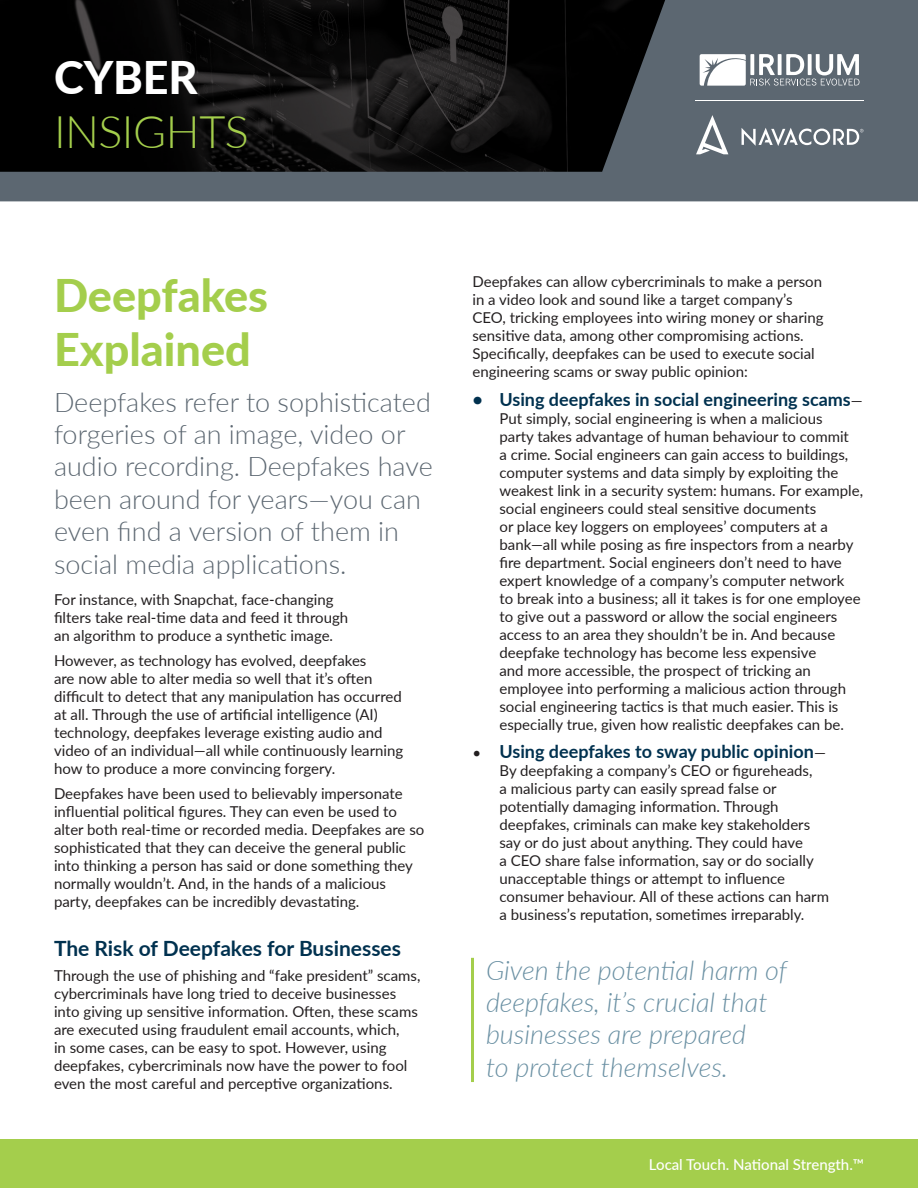
<style>
.page{position:relative;width:918px;height:1188px;background:#fff}
.page>*{position:absolute;margin:0;border:0;box-sizing:border-box;transform-origin:0 0}
.t1{font:800 45px/54px "Lato";color:#a4ce4c}
.t2{font:300 45px "Lato";letter-spacing:-.015em;color:#a4ce4c}
.t3{font:800 45px "Lato";letter-spacing:-.005em;color:#fff}
.t4{font:300 27px/32.4px "Lato";color:#5c6771}
.Pull_Quote{font:italic 300 27px/32.4px "Lato";color:#6a90a3}
.t5{font:700 21px "Lato";color:#00314f}
.Bullet_points_-_regu{font:700 18px "Lato";color:#00314f}
.Bullet_points_-_regu-2{font:15px/18px "Lato";color:#231f20}
.t6{font:500 15px "Lato";color:#fff}
.s1{font-weight:400;font-size:15px;color:#231f20}
</style>
<div class="page">
<div style="left:0;top:1139px;width:918px;height:49px;background:#a4ce4c"></div>
<hr style="left:471px;top:958px;width:3px;height:124px;background:#a4ce4c">
<svg style="left:0;top:0;width:918px;height:201px;background:#2a2e32"></svg>
<svg style="left:696px;top:115px;width:32px;height:39px"></svg>
<svg style="left:742px;top:128px;width:121px;height:18px"></svg>
<svg style="left:700px;top:54px;width:159px;height:32px"></svg>
<hr style="left:696px;top:100px;width:168px;height:1px;background:#fff">
<p class="t3" style="left:54px;top:45px;width:145px">CYBER</p>
<p class="t2" style="left:54px;top:101px;width:196px">INSIGHTS</p>
<p class="t1" style="left:54px;top:266px;width:216px">Deepfakes<br>Explained</p>
<p class="t4" style="left:54px;top:385px;width:380px">Deepfakes refer to sophisticated forgeries of an image, video or audio recording. Deepfakes have been around for years—you can even find a version of them in social media applications.</p>
<p class="Bullet_points_-_regu-2" style="left:54px;top:590px;width:296px">For instance, with Snapchat, face-changing filters take real-time data and feed it through an algorithm to produce a synthetic image.</p>
<p class="Bullet_points_-_regu-2" style="left:54px;top:651px;width:351px">However, as technology has evolved, deepfakes<br>are now able to alter media so well that it’s often difficult to detect that any manipulation has occurred at all. Through the use of artificial intelligence (AI) technology, deepfakes leverage existing audio and video of an individual—all while continuously learning how to produce a more convincing forgery.</p>
<p class="Bullet_points_-_regu-2" style="left:54px;top:783px;width:372px">Deepfakes have been used to believably impersonate influential political figures. They can even be used to alter both real-time or recorded media. Deepfakes are so sophisticated that they can deceive the general public into thinking a person has said or done something they normally wouldn’t. And, in the hands of a malicious party, deepfakes can be incredibly devastating.</p>
<p class="t5" style="left:54px;top:933px;width:348px">The Risk of Deepfakes for Businesses</p>
<p class="Bullet_points_-_regu-2" style="left:54px;top:966px;width:368px">Through the use of phishing and “fake president” scams, cybercriminals have long tried to deceive businesses into giving up sensitive information. Often, these scams are executed using fraudulent email accounts, which,<br>in some cases, can be easy to spot. However, using deepfakes, cybercriminals now have the power to fool even the most careful and perceptive organizations.</p>
<p class="Bullet_points_-_regu-2" style="left:472px;top:272px;width:353px">Deepfakes can allow cybercriminals to make a person in a video look and sound like a target company’s CEO, tricking employees into wiring money or sharing sensitive data, among other compromising actions.<br>Specifically, deepfakes can be used to execute social engineering scams or sway public opinion:</p>
<p class="Bullet_points_-_regu" style="left:472px;top:386px;width:392px">• Using deepfakes in social engineering scams<span class="s1">—</span></p>
<p class="Bullet_points_-_regu-2" style="left:500px;top:409px;width:365px">Put simply, social engineering is when a malicious<br>party takes advantage of human behaviour to commit<br>a crime. Social engineers can gain access to buildings, computer systems and data simply by exploiting the weakest link in a security system: humans. For example, social engineers could steal sensitive documents<br>or place key loggers on employees’ computers at a bank—all while posing as fire inspectors from a nearby fire department. Social engineers don’t need to have expert knowledge of a company’s computer network<br>to break into a business; all it takes is for one employee to give out a password or allow the social engineers access to an area they shouldn’t be in. And because deepfake technology has become less expensive<br>and more accessible, the prospect of tricking an employee into performing a malicious action through social engineering tactics is that much easier. This is especially true, given how realistic deepfakes can be.</p>
<p class="Bullet_points_-_regu" style="left:472px;top:738px;width:355px"><span class="s1">•</span> Using deepfakes to sway public opinion<span class="s1">—</span></p>
<p class="Bullet_points_-_regu-2" style="left:500px;top:761px;width:331px">By deepfaking a company’s CEO or figureheads,<br>a malicious party can easily spread false or potentially damaging information. Through deepfakes, criminals can make key stakeholders say or do just about anything. They could have<br>a CEO share false information, say or do socially unacceptable things or attempt to influence consumer behaviour. All of these actions can harm a business’s reputation, sometimes irreparably.</p>
<p class="Pull_Quote" style="left:486px;top:953px;width:303px">Given the potential harm of deepfakes, it’s crucial that businesses are prepared<br>to protect themselves.</p>
<p class="t6" style="left:649px;top:1153px;width:217px">Local Touch. National Strength.™</p>
</div>
